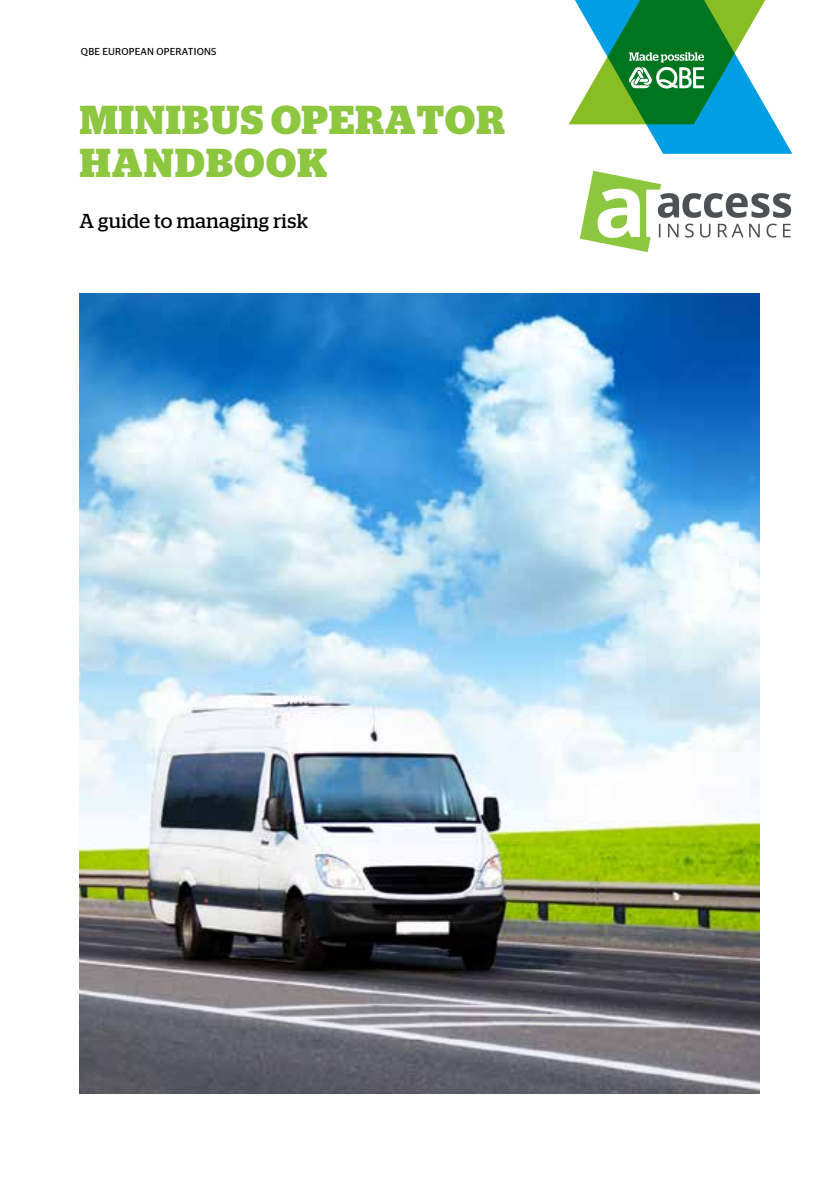
<style>
.page{position:relative;width:840px;height:1191px;background:#fff}
.page>*{position:absolute;margin:0;border:0;box-sizing:border-box;transform-origin:0 0}
.t1{font:700 40.4px/43.2px "Stag";letter-spacing:.03em;color:#8dc63f}
.t2{font:20.2px "Stag";letter-spacing:.02em;color:#000}
.t3{font:10px "Stag Sans";letter-spacing:.02em;color:#000}
</style>
<div class="page">
<svg style="left:568px;top:0;width:223px;height:154px"></svg>
<img style="left:79px;top:293px;width:679px;height:800px">
<img style="left:579px;top:170px;width:213px;height:83px">
<p class="t3" style="left:81px;top:46px;width:137px">QBE EUROPEAN OPERATIONS</p>
<p class="t1" style="left:80px;top:98px;width:426px">MINIBUS OPERATOR<br>HANDBOOK</p>
<p class="t2" style="left:79px;top:210px;width:230px">A guide to managing risk</p>
</div>
